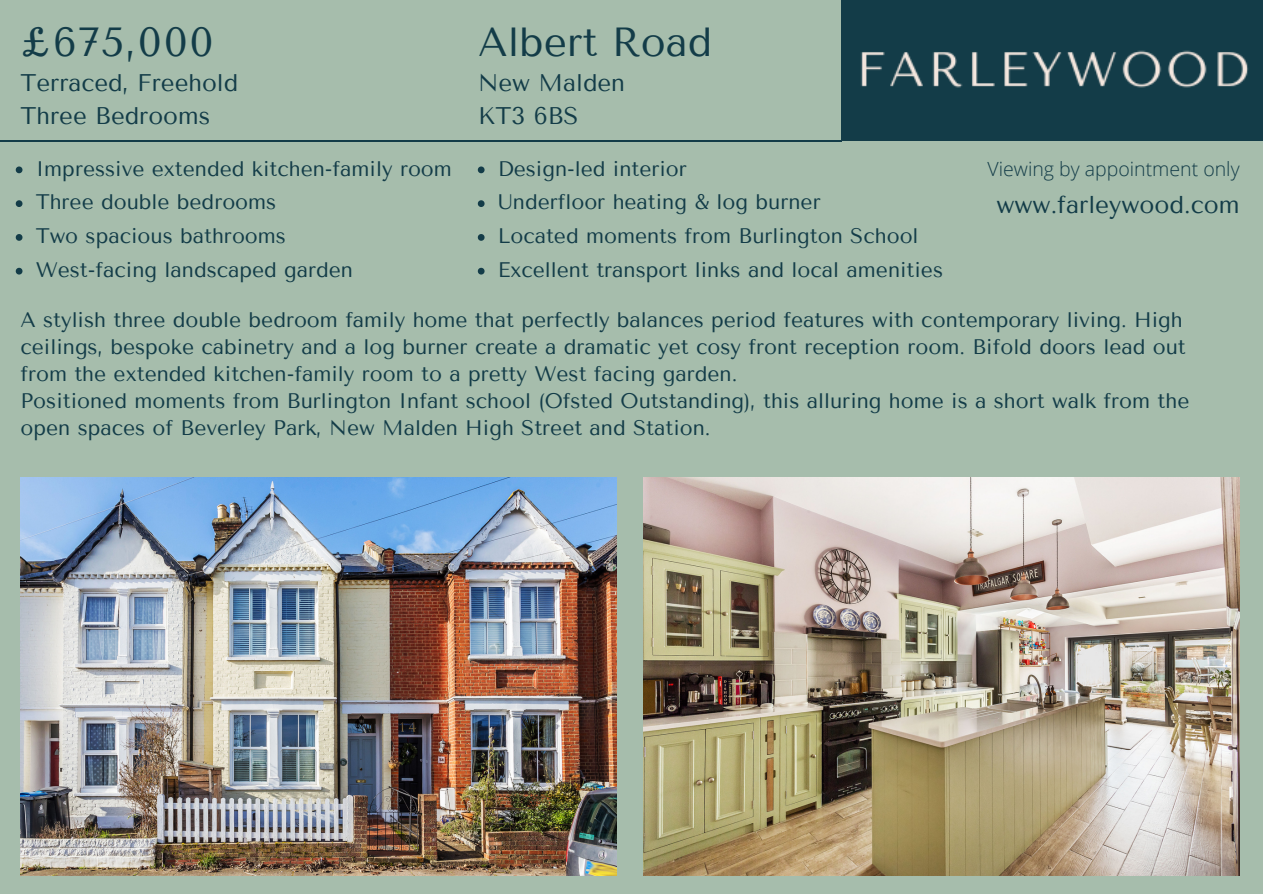
<style>
.page{position:relative;width:1263px;height:894px;background:#fff}
.page>*{position:absolute;margin:0;border:0;box-sizing:border-box;transform-origin:0 0}
.t1{font:40.5px "Tenor Sans";color:#133c48}
.t2{font:24.3px "Tenor Sans";color:#133c48}
.t3{font:24px/32.5px "Tenor Sans";color:#133c48}
.t4{font:21px/33.8px "Tenor Sans";color:#133c48}
.t5{font:300 19.5px "Open Sans";color:#133c48}
</style>
<div class="page">
<div style="left:0;top:0;width:1263px;height:893px;background:#a6bdac"></div>
<hr style="left:0;top:140px;width:841px;height:2px;background:#133c48">
<img style="left:841px;top:0;width:422px;height:141px">
<img style="left:20px;top:478px;width:597px;height:397px">
<img style="left:644px;top:478px;width:596px;height:397px">
<svg style="left:16px;top:166px;width:6px;height:7px"></svg>
<svg style="left:16px;top:200px;width:6px;height:7px"></svg>
<svg style="left:16px;top:234px;width:6px;height:7px"></svg>
<svg style="left:16px;top:268px;width:6px;height:6px"></svg>
<svg style="left:478px;top:166px;width:7px;height:7px"></svg>
<svg style="left:478px;top:200px;width:7px;height:7px"></svg>
<svg style="left:478px;top:234px;width:7px;height:7px"></svg>
<svg style="left:478px;top:268px;width:7px;height:6px"></svg>
<h1 class="t1" style="left:20px;top:19px;width:195px">£675,000</h1>
<h1 class="t1" style="left:478px;top:19px;width:236px">Albert Road</h1>
<p class="t3" style="left:478px;top:67px;width:149px">New Malden<br>KT3 6BS</p>
<p class="t4" style="left:498px;top:151px;width:447px">Design-led interior<br>Underfloor heating &amp; log burner<br>Located moments from Burlington School Excellent transport links and local amenities</p>
<p class="t3" style="left:20px;top:67px;width:219px">Terraced, Freehold<br>Three Bedrooms</p>
<p class="t4" style="left:36px;top:151px;width:418px">Impressive extended kitchen-family room<br>Three double bedrooms<br>Two spacious bathrooms<br>West-facing landscaped garden</p>
<p class="t5" style="left:987px;top:155px;width:254px">Viewing by appointment only</p>
<p class="t2" style="left:996px;top:191px;width:245px">www.farleywood.com</p>
<p class="t4" style="left:20px;top:307px;width:1170px;line-height:27px">A stylish three double bedroom family home that perfectly balances period features with contemporary living. High ceilings, bespoke cabinetry and a log burner create a dramatic yet cosy front reception room. Bifold doors lead out from the extended kitchen-family room to a pretty West facing garden.<br>Positioned moments from Burlington Infant school (Ofsted Outstanding), this alluring home is a short walk from the open spaces of Beverley Park, New Malden High Street and Station.</p>
</div>
